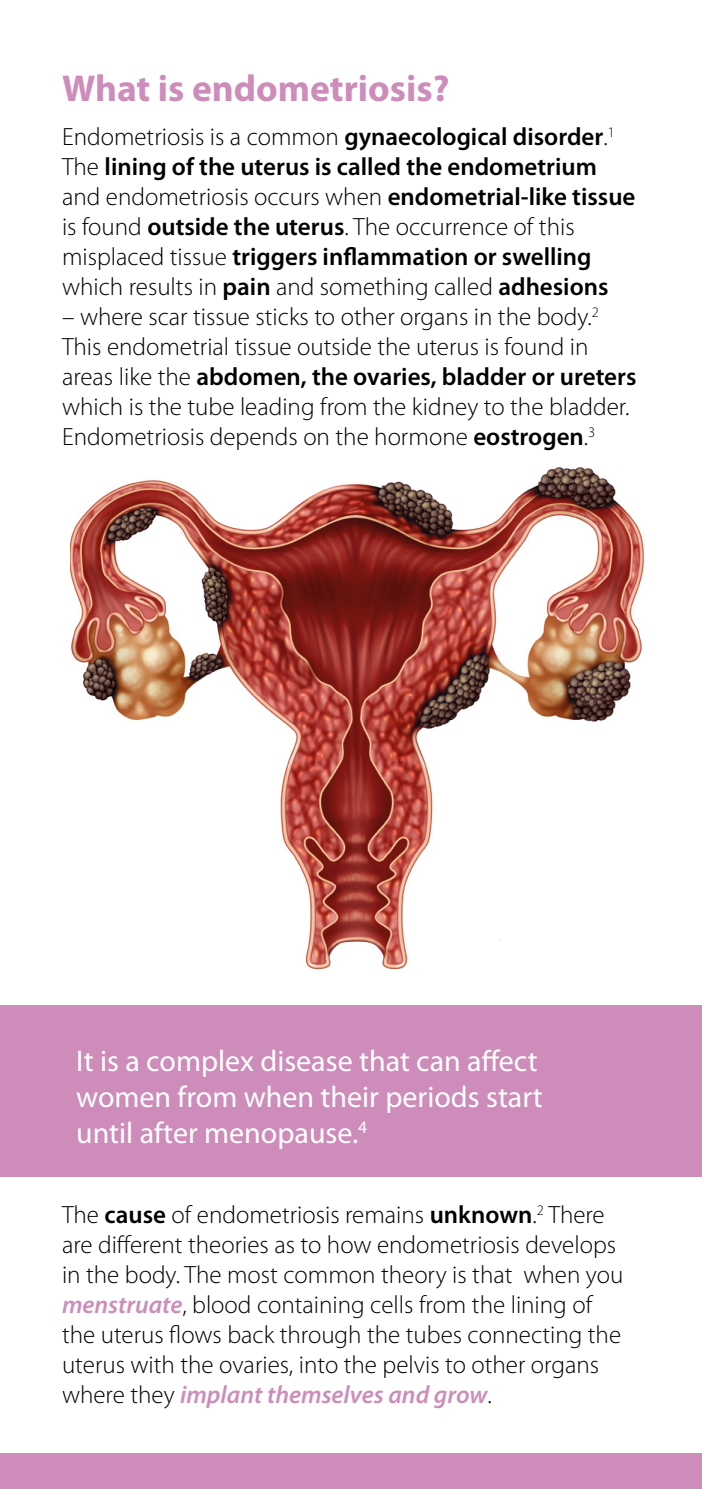
<style>
.page{position:relative;width:702px;height:1489px;background:#fff}
.page>*{position:absolute;margin:0;border:0;box-sizing:border-box;transform-origin:0 0}
.t1{font:700 37.5px "Myriad Pro";color:#cd8cb9}
.t2{font:30px/36px "Myriad Pro";color:#fff}
.t3{font:300 25px/30px "Myriad Pro";color:#000}
.t4{font:600 25px/30px "Myriad Pro";color:#000}
.s1{font-weight:300}
.s2{font-weight:600}
.s3{font-weight:600;font-style:italic;color:#cd8cb9}
</style>
<div class="page">
<img style="left:71px;top:467px;width:574px;height:503px">
<div style="left:0;top:1005px;width:702px;height:172px;background:#cd8cb9"></div>
<div style="left:0;top:1453px;width:702px;height:35px;background:#cd8cb9"></div>
<p class="t1" style="left:62px;top:64px;width:389px">What is endometriosis?</p>
<p class="t4" style="left:62px;top:121px;width:575px"><span class="s1">Endometriosis is a common</span> gynaecological disorder<span class="s1">.</span><sup>1<br></sup><span class="s1">The</span> lining of the uterus is called the endometrium <span class="s1">and endometriosis occurs when</span> endometrial-like tissue <span class="s1">is found</span> outside the uterus<span class="s1">. The occurrence of this misplaced tissue</span> triggers inflammation or swelling <span class="s1">which results in</span> pain <span class="s1">and something called</span> adhesions</p>
<p class="t3" style="left:62px;top:302px;width:576px">– where scar tissue sticks to other organs in the body.<sup>2<br></sup>This endometrial tissue outside the uterus is found in areas like the <span class="s2">abdomen, the ovaries, bladder or ureters </span>which is the tube leading from the kidney to the bladder.<br>Endometriosis depends on the hormone <span class="s2">eostrogen</span>.<sup>3</sup></p>
<p class="t2" style="left:76px;top:1042px;width:468px">It is a complex disease that can affect women from when their periods start until after menopause.<sup>4</sup></p>
<p class="t3" style="left:62px;top:1199px;width:563px">The <span class="s2">cause</span> of endometriosis remains <span class="s2">unknown</span>.<sup>2</sup> There are different theories as to how endometriosis develops in the body. The most common theory is that when you <span class="s3">menstruate</span>, blood containing cells from the lining of the uterus flows back through the tubes connecting the uterus with the ovaries, into the pelvis to other organs where they <span class="s3">implant themselves and grow</span>.</p>
</div>
